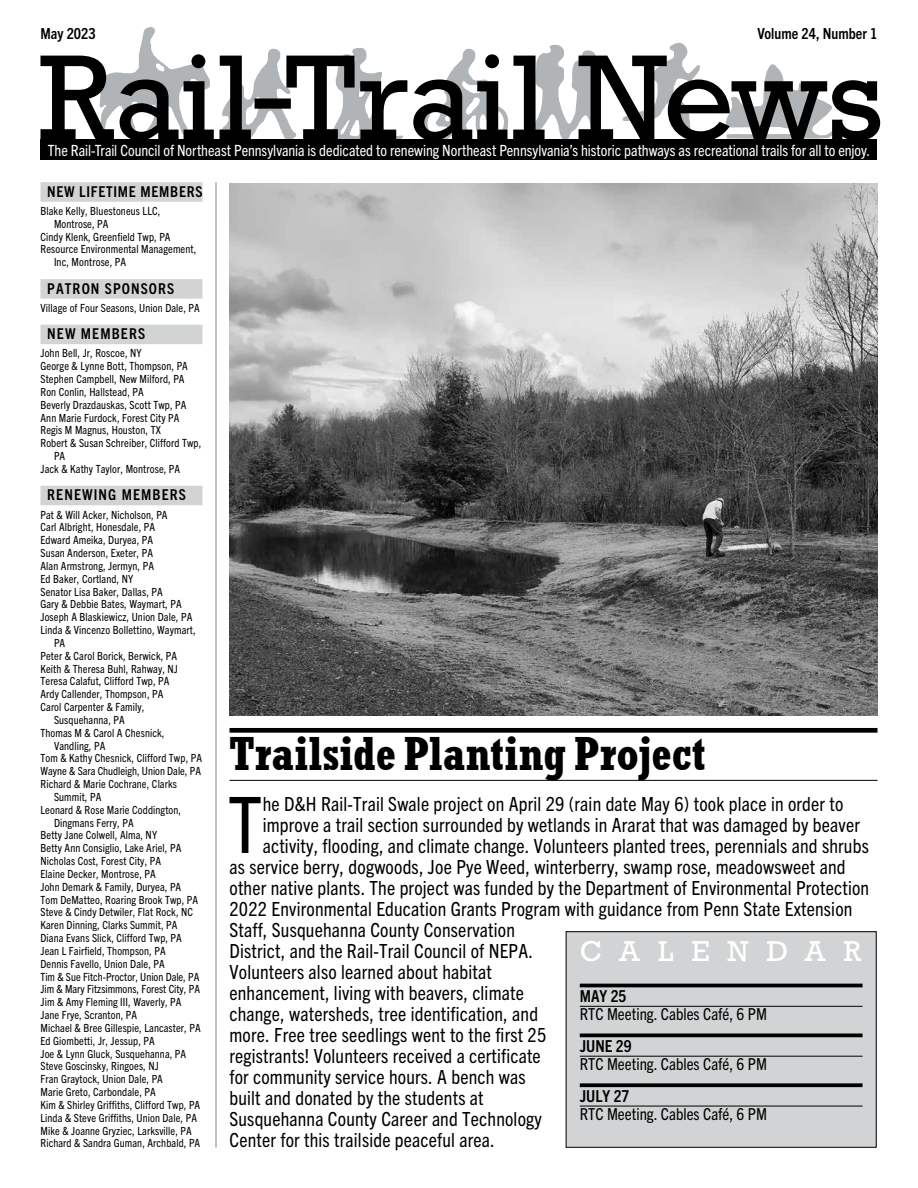
<style>
.page{position:relative;width:918px;height:1188px;background:#fff}
.page>*{position:absolute;margin:0;border:0;box-sizing:border-box;transform-origin:0 0}
.t1{font:condensed 78px "Trade Gothic Next LT Pro";color:#000}
.t2{font:700 condensed 45px "Rockwell Nova";color:#000}
.t3{font:27px "Rockwell Nova";letter-spacing:.65em;color:#fff}
.t4{font:condensed 19.5px "Trade Gothic Next LT Pro";letter-spacing:.01em;color:#000}
.t5{font:condensed 16.5px "Trade Gothic Next LT Pro";color:#000}
.t6{font:700 condensed 16.5px "Trade Gothic Next LT Pro";color:#000}
.t7{font:condensed 15.45px "Trade Gothic Next LT Pro";letter-spacing:-.005em;color:#fff}
.t8{font:700 condensed 15.3px "Trade Gothic Next LT Pro";color:#000}
.t9{font:700 condensed 15px "Trade Gothic Next LT Pro";letter-spacing:.075em;color:#000}
.t10{font:700 condensed 15px "Trade Gothic Next LT Pro";letter-spacing:.05em;color:#000}
.t11{font:condensed 11.25px "Trade Gothic Next LT Pro";letter-spacing:.01em;color:#000}
</style>
<div class="page">
<div style="left:230px;top:728px;width:648px;height:5px;background:#000"></div>
<hr style="left:230px;top:780px;width:648px;height:1px;background:#000">
<hr style="left:216px;top:182px;width:1px;height:966px;background:#808285">
<svg style="left:139px;top:27px;width:549px;height:27px"></svg>
<div style="left:41px;top:140px;width:836px;height:20px;background:#000"></div>
<svg style="left:41px;top:54px;width:839px;height:86px"></svg>
<div style="left:40px;top:182px;width:162px;height:20px;background:#d1d3d4"></div>
<div style="left:40px;top:279px;width:162px;height:20px;background:#d1d3d4"></div>
<div style="left:40px;top:325px;width:162px;height:19px;background:#d1d3d4"></div>
<div style="left:40px;top:486px;width:162px;height:19px;background:#d1d3d4"></div>
<div style="left:566px;top:932px;width:310px;height:215px;background:#d1d3d4"></div>
<hr style="left:580px;top:984px;width:283px;height:3px;background:#000">
<hr style="left:580px;top:1006px;width:283px;height:1px;background:#000">
<hr style="left:580px;top:1034px;width:283px;height:3px;background:#000">
<hr style="left:580px;top:1056px;width:283px;height:1px;background:#000">
<svg style="left:580px;top:1083px;width:283px;height:4px"></svg>
<hr style="left:580px;top:1106px;width:283px;height:1px;background:#000">
<img style="left:230px;top:183px;width:648px;height:533px">
<h3 class="t8" style="left:40px;top:23px;width:57px">May 2023</h3>
<h3 class="t8" style="left:757px;top:23px;width:122px">Volume 24, Number 1</h3>
<h3 class="t7" style="left:48px;top:140px;width:824px">The Rail-Trail Council of Northeast Pennsylvania is dedicated to renewing Northeast Pennsylvania’s historic pathways as recreational trails for all to enjoy.</h3>
<h3 class="t10" style="left:47px;top:181px;width:157px">NEW LIFETIME MEMBERS</h3>
<p class="t11" style="left:40px;top:203px;width:121px">Blake Kelly, Bluestoneus LLC,</p>
<p class="t11" style="left:54px;top:216px;width:56px">Montrose, PA</p>
<p class="t11" style="left:40px;top:229px;width:132px">Cindy Klenk, Greenfield Twp, PA</p>
<p class="t11" style="left:40px;top:242px;width:157px">Resource Environmental Management,</p>
<p class="t11" style="left:54px;top:255px;width:74px">Inc, Montrose, PA</p>
<h3 class="t9" style="left:47px;top:278px;width:129px">PATRON SPONSORS</h3>
<p class="t11" style="left:40px;top:300px;width:161px">Village of Four Seasons, Union Dale, PA</p>
<h3 class="t9" style="left:47px;top:324px;width:99px">NEW MEMBERS</h3>
<p class="t11" style="left:40px;top:346px;width:103px">John Bell, Jr, Roscoe, NY</p>
<p class="t11" style="left:40px;top:358px;width:149px">George &amp; Lynne Bott, Thompson, PA</p>
<p class="t11" style="left:40px;top:371px;width:146px">Stephen Campbell, New Milford, PA</p>
<p class="t11" style="left:40px;top:384px;width:105px">Ron Conlin, Hallstead, PA</p>
<p class="t11" style="left:40px;top:397px;width:147px">Beverly Drazdauskas, Scott Twp, PA</p>
<p class="t11" style="left:40px;top:410px;width:141px">Ann Marie Furdock, Forest City PA</p>
<p class="t11" style="left:40px;top:423px;width:122px">Regis M Magnus, Houston, TX</p>
<p class="t11" style="left:40px;top:436px;width:162px">Robert &amp; Susan Schreiber, Clifford Twp,</p>
<p class="t11" style="left:54px;top:448px;width:13px">PA</p>
<p class="t11" style="left:40px;top:461px;width:141px">Jack &amp; Kathy Taylor, Montrose, PA</p>
<h3 class="t9" style="left:47px;top:485px;width:140px">RENEWING MEMBERS</h3>
<p class="t11" style="left:40px;top:507px;width:129px">Pat &amp; Will Acker, Nicholson, PA</p>
<p class="t11" style="left:40px;top:520px;width:116px">Carl Albright, Honesdale, PA</p>
<p class="t11" style="left:40px;top:532px;width:114px">Edward Ameika, Duryea, PA</p>
<p class="t11" style="left:40px;top:545px;width:114px">Susan Anderson, Exeter, PA</p>
<p class="t11" style="left:40px;top:558px;width:115px">Alan Armstrong, Jermyn, PA</p>
<p class="t11" style="left:40px;top:571px;width:94px">Ed Baker, Cortland, NY</p>
<p class="t11" style="left:40px;top:584px;width:124px">Senator Lisa Baker, Dallas, PA</p>
<p class="t11" style="left:40px;top:597px;width:143px">Gary &amp; Debbie Bates, Waymart, PA</p>
<p class="t11" style="left:40px;top:609px;width:153px">Joseph A Blaskiewicz, Union Dale, PA</p>
<p class="t11" style="left:40px;top:622px;width:157px">Linda &amp; Vincenzo Bollettino, Waymart,</p>
<p class="t11" style="left:54px;top:635px;width:13px">PA</p>
<p class="t11" style="left:40px;top:648px;width:138px">Peter &amp; Carol Borick, Berwick, PA</p>
<p class="t11" style="left:40px;top:661px;width:139px">Keith &amp; Theresa Buhl, Rahway, NJ</p>
<p class="t11" style="left:40px;top:674px;width:130px">Teresa Calafut, Clifford Twp, PA</p>
<p class="t11" style="left:40px;top:686px;width:125px">Ardy Callender, Thompson, PA</p>
<p class="t11" style="left:40px;top:699px;width:106px">Carol Carpenter &amp; Family,</p>
<p class="t11" style="left:54px;top:712px;width:72px">Susquehanna, PA</p>
<p class="t11" style="left:40px;top:725px;width:126px">Thomas M &amp; Carol A Chesnick,</p>
<p class="t11" style="left:54px;top:738px;width:53px">Vandling, PA</p>
<p class="t11" style="left:40px;top:751px;width:163px">Tom &amp; Kathy Chesnick, Clifford Twp, PA</p>
<p class="t11" style="left:40px;top:763px;width:162px">Wayne &amp; Sara Chudleigh, Union Dale, PA</p>
<p class="t11" style="left:40px;top:776px;width:138px">Richard &amp; Marie Cochrane, Clarks</p>
<p class="t11" style="left:54px;top:789px;width:49px">Summit, PA</p>
<p class="t11" style="left:40px;top:802px;width:142px">Leonard &amp; Rose Marie Coddington,</p>
<p class="t11" style="left:54px;top:815px;width:81px">Dingmans Ferry, PA</p>
<p class="t11" style="left:40px;top:828px;width:118px">Betty Jane Colwell, Alma, NY</p>
<p class="t11" style="left:40px;top:840px;width:142px">Betty Ann Consiglio, Lake Ariel, PA</p>
<p class="t11" style="left:40px;top:853px;width:122px">Nicholas Cost, Forest City, PA</p>
<p class="t11" style="left:40px;top:866px;width:117px">Elaine Decker, Montrose, PA</p>
<p class="t11" style="left:40px;top:879px;width:142px">John Demark &amp; Family, Duryea, PA</p>
<p class="t11" style="left:40px;top:892px;width:159px">Tom DeMatteo, Roaring Brook Twp, PA</p>
<p class="t11" style="left:40px;top:905px;width:154px">Steve &amp; Cindy Detwiler, Flat Rock, NC</p>
<p class="t11" style="left:40px;top:917px;width:138px">Karen Dinning, Clarks Summit, PA</p>
<p class="t11" style="left:40px;top:930px;width:143px">Diana Evans Slick, Clifford Twp, PA</p>
<p class="t11" style="left:40px;top:943px;width:127px">Jean L Fairfield, Thompson, PA</p>
<p class="t11" style="left:40px;top:956px;width:126px">Dennis Favello, Union Dale, PA</p>
<p class="t11" style="left:40px;top:969px;width:160px">Tim &amp; Sue Fitch-Proctor, Union Dale, PA</p>
<p class="t11" style="left:40px;top:982px;width:161px">Jim &amp; Mary Fitzsimmons, Forest City, PA</p>
<p class="t11" style="left:40px;top:995px;width:143px">Jim &amp; Amy Fleming III, Waverly, PA</p>
<p class="t11" style="left:40px;top:1007px;width:98px">Jane Frye, Scranton, PA</p>
<p class="t11" style="left:40px;top:1020px;width:162px">Michael &amp; Bree Gillespie, Lancaster, PA</p>
<p class="t11" style="left:40px;top:1033px;width:116px">Ed Giombetti, Jr, Jessup, PA</p>
<p class="t11" style="left:40px;top:1046px;width:147px">Joe &amp; Lynn Gluck, Susquehanna, PA</p>
<p class="t11" style="left:40px;top:1059px;width:120px">Steve Goscinsky, Ringoes, NJ</p>
<p class="t11" style="left:40px;top:1072px;width:124px">Fran Graytock, Union Dale, PA</p>
<p class="t11" style="left:40px;top:1084px;width:117px">Marie Greto, Carbondale, PA</p>
<p class="t11" style="left:40px;top:1097px;width:161px">Kim &amp; Shirley Griffiths, Clifford Twp, PA</p>
<p class="t11" style="left:40px;top:1110px;width:158px">Linda &amp; Steve Griffiths, Union Dale, PA</p>
<p class="t11" style="left:40px;top:1123px;width:153px">Mike &amp; Joanne Gryziec, Larksville, PA</p>
<p class="t11" style="left:40px;top:1136px;width:161px">Richard &amp; Sandra Guman, Archbald, PA</p>
<h2 class="t2" style="left:230px;top:726px;width:478px">Trailside Planting Project</h2>
<h1 class="t1" style="left:228px;top:771px;width:35px">T</h1>
<h3 class="t4" style="left:263px;top:791px;width:582px">he D&amp;H Rail-Trail Swale project on April 29 (rain date May 6) took place in order to</h3>
<h3 class="t4" style="left:263px;top:812px;width:599px">improve a trail section surrounded by wetlands in Ararat that was damaged by beaver</h3>
<h3 class="t4" style="left:263px;top:833px;width:608px">activity, flooding, and climate change. Volunteers planted trees, perennials and shrubs</h3>
<h3 class="t4" style="left:229px;top:854px;width:618px">as service berry, dogwoods, Joe Pye Weed, winterberry, swamp rose, meadowsweet and</h3>
<h3 class="t4" style="left:229px;top:875px;width:641px">other native plants. The project was funded by the Department of Environmental Protection</h3>
<h3 class="t4" style="left:229px;top:896px;width:624px">2022 Environmental Education Grants Program with guidance from Penn State Extension</h3>
<h3 class="t4" style="left:229px;top:917px;width:287px">Staff, Susquehanna County Conservation</h3>
<h3 class="t4" style="left:229px;top:938px;width:305px">District, and the Rail-Trail Council of NEPA.</h3>
<h3 class="t4" style="left:229px;top:959px;width:264px">Volunteers also learned about habitat</h3>
<h3 class="t4" style="left:229px;top:980px;width:296px">enhancement, living with beavers, climate</h3>
<h3 class="t4" style="left:229px;top:1001px;width:310px">change, watersheds, tree identification, and</h3>
<h3 class="t4" style="left:229px;top:1022px;width:318px">more. Free tree seedlings went to the first 25</h3>
<h3 class="t4" style="left:229px;top:1043px;width:313px">registrants! Volunteers received a certificate</h3>
<h3 class="t4" style="left:229px;top:1064px;width:298px">for community service hours. A bench was</h3>
<h3 class="t4" style="left:229px;top:1085px;width:256px">built and donated by the students at</h3>
<h3 class="t4" style="left:229px;top:1106px;width:314px">Susquehanna County Career and Technology</h3>
<h3 class="t4" style="left:229px;top:1127px;width:267px">Center for this trailside peaceful area.</h3>
<h3 class="t3" style="left:580px;top:934px;width:283px">CALENDAR</h3>
<h3 class="t6" style="left:580px;top:985px;width:48px">MAY 25</h3>
<h3 class="t5" style="left:580px;top:1003px;width:189px">RTC Meeting. Cables Café, 6 PM</h3>
<h3 class="t6" style="left:580px;top:1035px;width:53px">JUNE 29</h3>
<h3 class="t5" style="left:580px;top:1053px;width:189px">RTC Meeting. Cables Café, 6 PM</h3>
<h3 class="t6" style="left:580px;top:1085px;width:51px">JULY 27</h3>
<h3 class="t5" style="left:580px;top:1103px;width:189px">RTC Meeting. Cables Café, 6 PM</h3>
</div>
